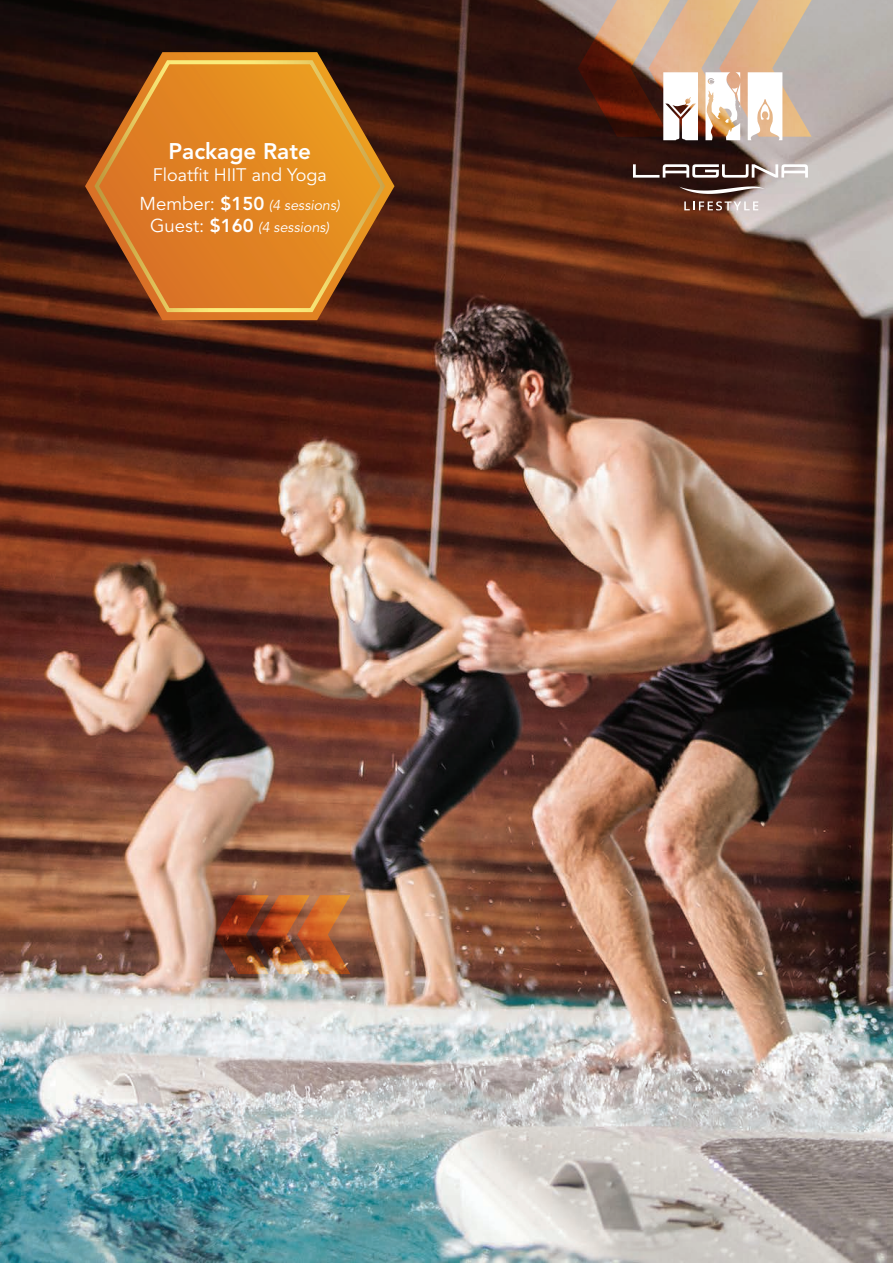
<style>
.page{position:relative;width:893px;height:1263px;background:#fff}
.page>*{position:absolute;margin:0;border:0;box-sizing:border-box;transform-origin:0 0}
.Category_Title{font:800 22.5px "Avenir";color:#fff}
.Category_Title-2{font:18px "Avenir";color:#fff}
.Category_Title-3{font:italic 14.25px "Avenir";color:#fff}
.s1{font-style:normal;font-size:18.6px}
.s2{font-weight:800;font-style:normal;font-size:18.6px}
</style>
<div class="page">
<img style="left:0;top:0;width:893px;height:1263px">
<img style="left:215px;top:895px;width:136px;height:79px">
<svg style="left:85px;top:52px;width:309px;height:268px;background:#6b3713"></svg>
<svg style="left:92px;top:58px;width:296px;height:258px;background:#bf7120"></svg>
<svg style="left:633px;top:164px;width:175px;height:14px"></svg>
<svg style="left:684px;top:201px;width:74px;height:9px"></svg>
<svg style="left:679px;top:186px;width:86px;height:8px"></svg>
<svg style="left:578px;top:0;width:234px;height:140px"></svg>
<p class="Category_Title" style="left:169px;top:138px;width:144px">Package Rate</p>
<p class="Category_Title-2" style="left:153px;top:164px;width:175px">Floatfit HIIT and Yoga</p>
<p class="Category_Title-3" style="left:140px;top:197px;width:202px"><span class="s1">Member:</span> <span class="s2">$150</span> (4 sessions)</p>
<p class="Category_Title-3" style="left:150px;top:219px;width:181px"><span class="s1">Guest:</span> <span class="s2">$160</span> (4 sessions)</p>
</div>
